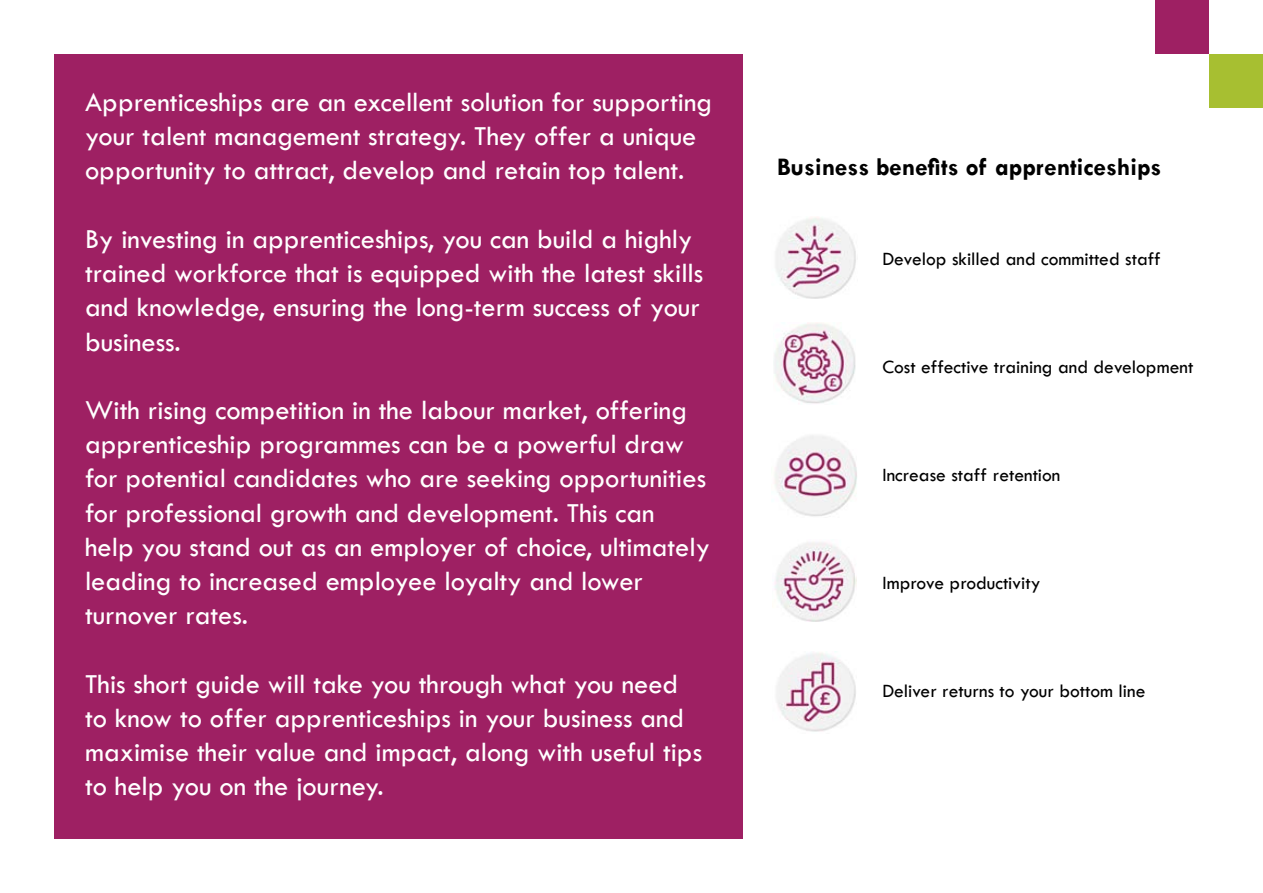
<style>
.page{position:relative;width:1263px;height:893px;background:#fff}
.page>*{position:absolute;margin:0;border:0;box-sizing:border-box;transform-origin:0 0}
.t1{font:28.5px/34.2px "Tw Cen";color:#fff}
.t2{font:700 25.5px "Tw Cen";color:#000}
.t3{font:19.5px "Tw Cen";color:#000}
</style>
<div class="page">
<div style="left:54px;top:54px;width:688px;height:785px;background:#9e2063"></div>
<img style="left:776px;top:217px;width:80px;height:82px">
<img style="left:775px;top:435px;width:82px;height:82px">
<img style="left:774px;top:323px;width:82px;height:81px">
<img style="left:776px;top:653px;width:80px;height:79px">
<img style="left:774px;top:542px;width:82px;height:79px">
<div style="left:1209px;top:54px;width:54px;height:54px;background:#a7bf31"></div>
<div style="left:1155px;top:0;width:54px;height:54px;background:#9e2063"></div>
<p class="t1" style="left:85px;top:85px;width:629px">Apprenticeships are an excellent solution for supporting your talent management strategy. They offer a unique opportunity to attract, develop and retain top talent.</p>
<p class="t1" style="left:85px;top:222px;width:620px">By investing in apprenticeships, you can build a highly trained workforce that is equipped with the latest skills and knowledge, ensuring the long-term success of your business.</p>
<p class="t1" style="left:85px;top:393px;width:626px">With rising competition in the labour market, offering apprenticeship programmes can be a powerful draw for potential candidates who are seeking opportunities for professional growth and development. This can help you stand out as an employer of choice, ultimately leading to increased employee loyalty and lower turnover rates.</p>
<p class="t1" style="left:85px;top:666px;width:619px">This short guide will take you through what you need to know to offer apprenticeships in your business and maximise their value and impact, along with useful tips to help you on the journey.</p>
<p class="t2" style="left:777px;top:152px;width:386px">Business benefits of apprenticeships</p>
<p class="t3" style="left:882px;top:248px;width:280px">Develop skilled and committed staff</p>
<p class="t3" style="left:882px;top:355px;width:312px">Cost effective training and development</p>
<p class="t3" style="left:882px;top:463px;width:180px">Increase staff retention</p>
<p class="t3" style="left:882px;top:571px;width:160px">Improve productivity</p>
<p class="t3" style="left:882px;top:679px;width:265px">Deliver returns to your bottom line</p>
</div>
